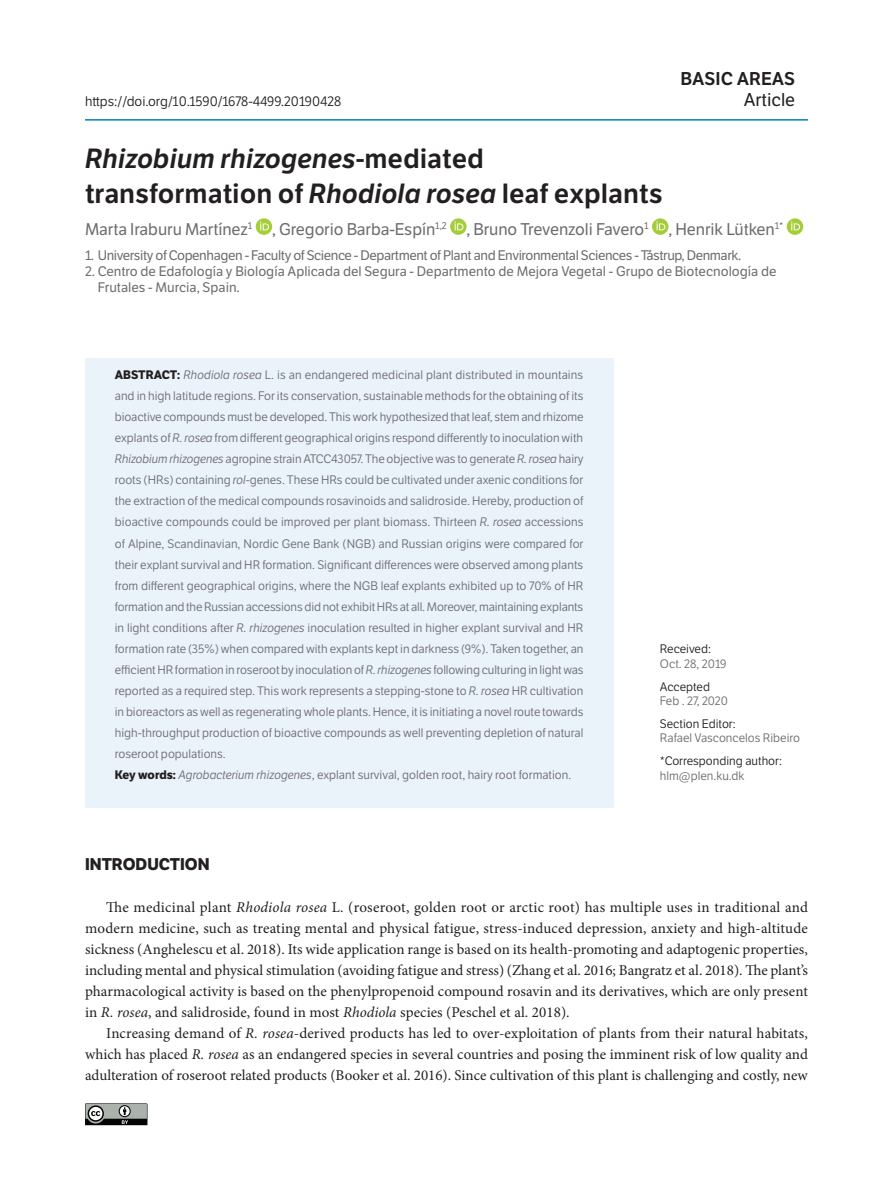
<style>
.page{position:relative;width:893px;height:1191px;background:#fff}
.page>*{position:absolute;margin:0;border:0;box-sizing:border-box;transform-origin:0 0}
.t1{font:600 27px/34.5px "LFT Etica";color:#231f20}
.t2{font:600 18px "LFT Etica";color:#231f20}
.t3{font:18px "LFT Etica";color:#231f20}
.t4{font:16.5px "LFT Etica";letter-spacing:-.005em;color:#6c6d70}
.t5{font:700 16.5px "LFT Etica";color:#231f20}
.t6{font:15px/21px "Minion Pro";color:#231f20;text-align:justify}
.t7{font:13.5px/16.2px "LFT Etica";letter-spacing:-.015em;color:#6c6d70}
.t8{font:13.5px "LFT Etica";color:#231f20}
.t9{font:12px/21px "LFT Etica";color:#6c6d70}
.t10{font:12px "LFT Etica";color:#231f20}
.s1{font-style:italic}
.s2{font-weight:700;color:#231f20}
</style>
<div class="page">
<div style="left:85px;top:358px;width:528px;height:450px;background:#eaf2fa"></div>
<svg style="left:256px;top:218px;width:16px;height:17px"></svg>
<svg style="left:260px;top:221px;width:9px;height:9px"></svg>
<svg style="left:450px;top:218px;width:17px;height:17px"></svg>
<svg style="left:454px;top:221px;width:9px;height:9px"></svg>
<svg style="left:652px;top:218px;width:16px;height:17px"></svg>
<svg style="left:656px;top:221px;width:9px;height:9px"></svg>
<svg style="left:787px;top:218px;width:16px;height:17px"></svg>
<svg style="left:791px;top:221px;width:9px;height:9px"></svg>
<svg style="left:85px;top:1103px;width:63px;height:23px"></svg>
<hr style="left:85px;top:119px;width:723px;height:2px;background:#0083b6">
<p class="t8" style="left:85px;top:94px;width:258px">https://doi.org/10.1590/1678-4499.20190428</p>
<h2 class="t2" style="left:680px;top:67px;width:116px">BASIC AREAS</h2>
<h2 class="t3" style="left:744px;top:89px;width:53px">Article</h2>
<h1 class="t1" style="left:85px;top:142px;width:579px"><span class="s1">Rhizobium rhizogenes</span>-mediated transformation of <span class="s1">Rhodiola rosea</span> leaf explants</h1>
<h3 class="t4" style="left:85px;top:219px;width:700px">Marta Iraburu Martínez<sup>1</sup> , Gregorio Barba-Espín<sup>1,2</sup> , Bruno Trevenzoli Favero<sup>1</sup> , Henrik Lütken<sup>1*</sup></h3>
<p class="t7" style="left:85px;top:247px;width:658px">1. University of Copenhagen - Faculty of Science - Department of Plant and Environmental Sciences - Tåstrup, Denmark.</p>
<p class="t7" style="left:98px;top:263px;width:680px;text-indent:-13px">2. Centro de Edafología y Biología Aplicada del Segura - Departmento de Mejora Vegetal - Grupo de Biotecnología de<br>Frutales - Murcia, Spain.</p>
<p class="t9" style="left:115px;top:365px;width:470px"><span class="s2">ABSTRACT:</span> <span class="s1">Rhodiola rosea</span> L. is an endangered medicinal plant distributed in mountains and in high latitude regions. For its conservation, sustainable methods for the obtaining of its bioactive compounds must be developed. This work hypothesized that leaf, stem and rhizome explants of <span class="s1">R. rosea</span> from different geographical origins respond differently to inoculation with <span class="s1">Rhizobium rhizogenes</span> agropine strain ATCC43057. The objective was to generate <span class="s1">R. rosea</span> hairy roots (HRs) containing <span class="s1">rol</span>-genes. These HRs could be cultivated under axenic conditions for the extraction of the medical compounds rosavinoids and salidroside. Hereby, production of bioactive compounds could be improved per plant biomass. Thirteen <span class="s1">R. rosea</span> accessions of Alpine, Scandinavian, Nordic Gene Bank (NGB) and Russian origins were compared for their explant survival and HR formation. Significant differences were observed among plants from different geographical origins, where the NGB leaf explants exhibited up to 70% of HR formation and the Russian accessions did not exhibit HRs at all. Moreover, maintaining explants in light conditions after <span class="s1">R. rhizogenes</span> inoculation resulted in higher explant survival and HR formation rate (35%) when compared with explants kept in darkness (9%). Taken together, an efficient HR formation in roseroot by inoculation of <span class="s1">R. rhizogenes</span> following culturing in light was reported as a required step. This work represents a stepping-stone to <span class="s1">R. rosea</span> HR cultivation in bioreactors as well as regenerating whole plants. Hence, it is initiating a novel route towards high-throughput production of bioactive compounds as well preventing depletion of natural roseroot populations.<br><span class="s2">Key words:</span> <span class="s1">Agrobacterium rhizogenes</span>, explant survival, golden root, hairy root formation.</p>
<p class="t10" style="left:660px;top:642px;width:52px">Received:</p>
<p class="t9" style="left:660px;top:653px;width:68px">Oct. 28, 2019</p>
<p class="t10" style="left:660px;top:679px;width:52px">Accepted</p>
<p class="t9" style="left:660px;top:690px;width:70px">Feb . 27, 2020</p>
<p class="t10" style="left:660px;top:716px;width:77px">Section Editor:</p>
<p class="t9" style="left:660px;top:728px;width:142px">Rafael Vasconcelos Ribeiro</p>
<p class="t10" style="left:660px;top:754px;width:123px">*Corresponding author:</p>
<p class="t9" style="left:660px;top:765px;width:86px">hlm@plen.ku.dk</p>
<h3 class="t5" style="left:85px;top:853px;width:126px">INTRODUCTION</h3>
<p class="t6" style="left:85px;top:896px;width:725px;text-indent:21px">The medicinal plant <span class="s1">Rhodiola rosea</span> L. (roseroot, golden root or arctic root) has multiple uses in traditional and modern medicine, such as treating mental and physical fatigue, stress-induced depression, anxiety and high-altitude sickness (Anghelescu et al. 2018). Its wide application range is based on its health-promoting and adaptogenic properties, including mental and physical stimulation (avoiding fatigue and stress) (Zhang et al. 2016; Bangratz et al. 2018). The plant’s pharmacological activity is based on the phenylpropenoid compound rosavin and its derivatives, which are only present in <span class="s1">R. rosea</span>, and salidroside, found in most <span class="s1">Rhodiola</span> species (Peschel et al. 2018).</p>
<p class="t6" style="left:85px;top:1022px;width:724px;text-indent:21px">Increasing demand of <span class="s1">R. rosea</span>-derived products has led to over-exploitation of plants from their natural habitats, which has placed <span class="s1">R. rosea</span> as an endangered species in several countries and posing the imminent risk of low quality and adulteration of roseroot related products (Booker et al. 2016). Since cultivation of this plant is challenging and costly, new</p>
</div>
